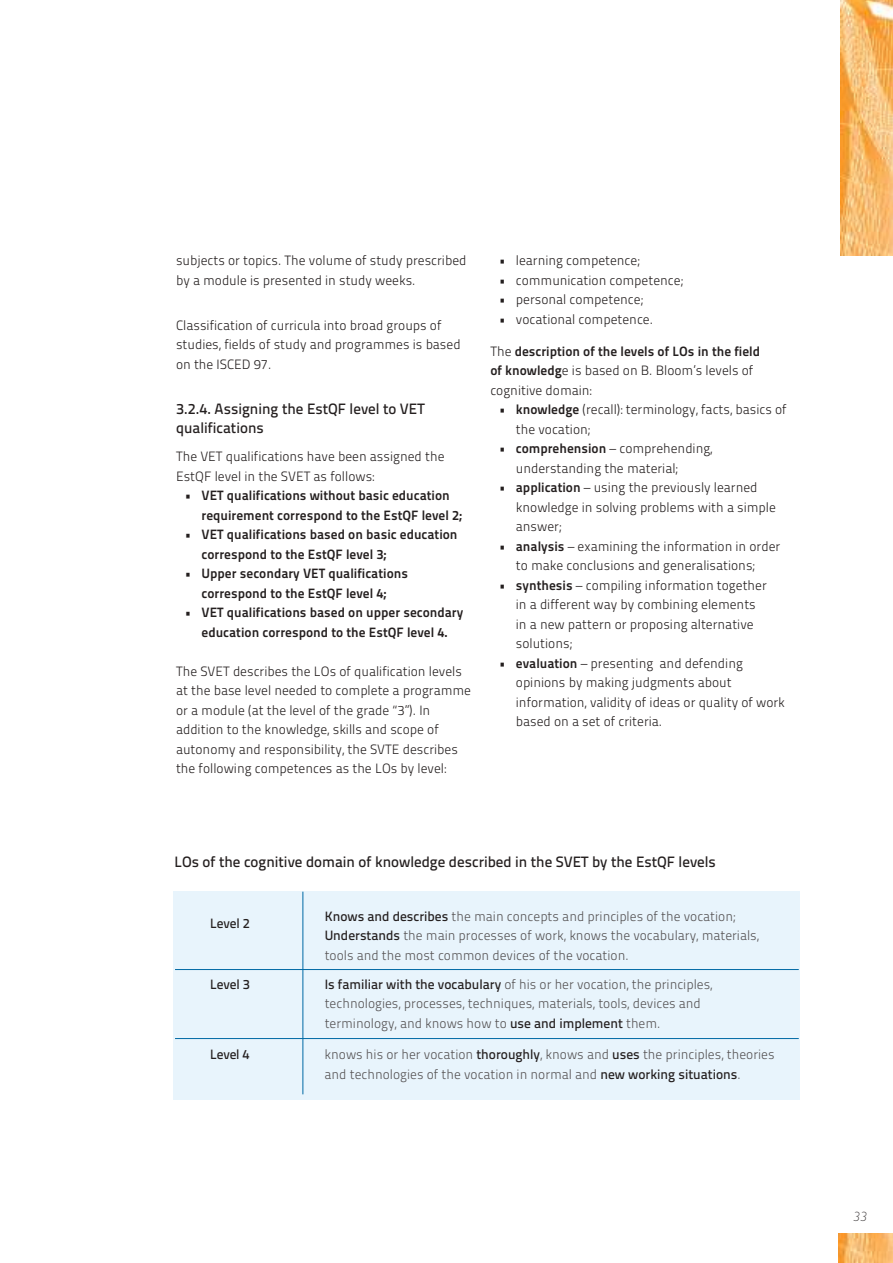
<style>
.page{position:relative;width:893px;height:1263px;background:#fff}
.page>*{position:absolute;margin:0;border:0;box-sizing:border-box;transform-origin:0 0}
.t1{font:15px/19.5px "Titillium Text 22 L 600 wt";color:#241f1f}
.t2{font:13.5px/19.5px "Titillium Maps 26 L 250 wt";color:#241f1f}
.t3{font:13.5px/19.5px "Titillium Maps 26 L 250 wt";color:#555253}
.t4{font:13.5px/19.5px "Titillium Maps 29 L 800 wt";color:#241f1f}
.t5{font:13.5px "Titillium Text 22 L 600 wt";letter-spacing:-.01em;color:#241f1f}
.t6{font:italic 300 13.5px "Gill Sans";color:#3f3b3c}
.s1{font-family:"Titillium Maps 26 L 250 wt"}
.s2{font-family:"Titillium Maps 29 L 800 wt"}
.s3{font-family:"Titillium Text 22 L 600 wt";color:#241f1f}
</style>
<div class="page">
<img style="left:840px;top:0;width:53px;height:255px">
<img style="left:839px;top:1233px;width:54px;height:30px">
<div style="left:173px;top:892px;width:626px;height:208px;background:#e8f4fc"></div>
<hr style="left:175px;top:969px;width:624px;height:1px;background:#0069a4">
<hr style="left:175px;top:1038px;width:624px;height:1px;background:#0069a4">
<hr style="left:303px;top:892px;width:1px;height:202px;background:#0069a4">
<p class="t2" style="left:176px;top:250px;width:292px">subjects or topics. The volume of study prescribed by a module is presented in study weeks.</p>
<p class="t2" style="left:176px;top:315px;width:286px">Classification of curricula into broad groups of studies, fields of study and programmes is based on the ISCED 97.</p>
<p class="t1" style="left:176px;top:398px;width:250px">3.2.4. Assigning the EstQF level to VET qualifications</p>
<p class="t2" style="left:176px;top:446px;width:270px">The VET qualifications have been assigned the<br>EstQF level in the SVET as follows:</p>
<p class="t4" style="left:202px;top:485px;width:262px;text-indent:-17px"><span class="s1">•</span> VET qualifications without basic education requirement correspond to the EstQF level 2;</p>
<p class="t4" style="left:202px;top:524px;width:258px;text-indent:-17px">• VET qualifications based on basic education correspond to the EstQF level 3;</p>
<p class="t4" style="left:185px;top:563px;width:225px;text-align:center">• Upper secondary VET qualifications correspond to the EstQF level 4;</p>
<p class="t4" style="left:185px;top:602px;width:280px;text-align:center">• VET qualifications based on upper secondary education correspond to the EstQF level 4.</p>
<p class="t2" style="left:176px;top:661px;width:296px">The SVET describes the LOs of qualification levels at the base level needed to complete a programme or a module (at the level of the grade “3”). In addition to the knowledge, skills and scope of autonomy and responsibility, the SVTE describes the following competences as the LOs by level:</p>
<p class="t2" style="left:499px;top:250px;width:143px">• learning competence;</p>
<p class="t2" style="left:499px;top:269px;width:186px">• communication competence;</p>
<p class="t2" style="left:499px;top:289px;width:146px">• personal competence;</p>
<p class="t2" style="left:499px;top:308px;width:156px">• vocational competence.</p>
<p class="t4" style="left:490px;top:341px;width:271px"><span class="s1">The</span> description of the levels of LOs in the field</p>
<p class="t2" style="left:490px;top:360px;width:265px"><span class="s2">of knowledg</span>e is based on B. Bloom’s levels of cognitive domain:</p>
<p class="t2" style="left:516px;top:399px;width:272px;text-indent:-17px">• <span class="s2">knowledge</span> (recall): terminology, facts, basics of the vocation;</p>
<p class="t2" style="left:516px;top:438px;width:198px;text-indent:-17px">• <span class="s2">comprehension</span> – comprehending, understanding the material;</p>
<p class="t2" style="left:516px;top:477px;width:262px;text-indent:-17px">• <span class="s2">application</span> – using the previously learned knowledge in solving problems with a simple answer;</p>
<p class="t2" style="left:516px;top:536px;width:266px;text-indent:-17px">• <span class="s2">analysis</span> – examining the information in order to make conclusions and generalisations;</p>
<p class="t2" style="left:516px;top:575px;width:252px;text-indent:-17px">• <span class="s2">synthesis</span> – compiling information together in a different way by combining elements in a new pattern or proposing alternative solutions;</p>
<p class="t2" style="left:516px;top:653px;width:271px;text-indent:-17px">• <span class="s2">evaluation</span> – presenting and defending opinions by making judgments about information, validity of ideas or quality of work based on a set of criteria.</p>
<p class="t1" style="left:174px;top:851px;width:543px">LOs of the cognitive domain of knowledge described in the SVET by the EstQF levels</p>
<p class="t5" style="left:210px;top:913px;width:41px">Level 2</p>
<p class="t3" style="left:325px;top:905px;width:436px"><span class="s3">Knows and describes</span> the main concepts and principles of the vocation;<br><span class="s3">Understands</span> the main processes of work, knows the vocabulary, materials, tools and the most common devices of the vocation.</p>
<p class="t5" style="left:210px;top:974px;width:41px">Level 3</p>
<p class="t3" style="left:325px;top:973px;width:389px"><span class="s3">Is familiar with the vocabulary</span> of his or her vocation, the principles, technologies, processes, techniques, materials, tools, devices and terminology, and knows how to <span class="s3">use and implement</span> them.</p>
<p class="t5" style="left:210px;top:1044px;width:41px">Level 4</p>
<p class="t3" style="left:325px;top:1044px;width:452px">knows his or her vocation <span class="s3">thoroughly</span>, knows and <span class="s3">uses</span> the principles, theories and technologies of the vocation in normal and <span class="s3">new working situations</span>.</p>
<p class="t6" style="left:853px;top:1208px;width:16px">33</p>
</div>
